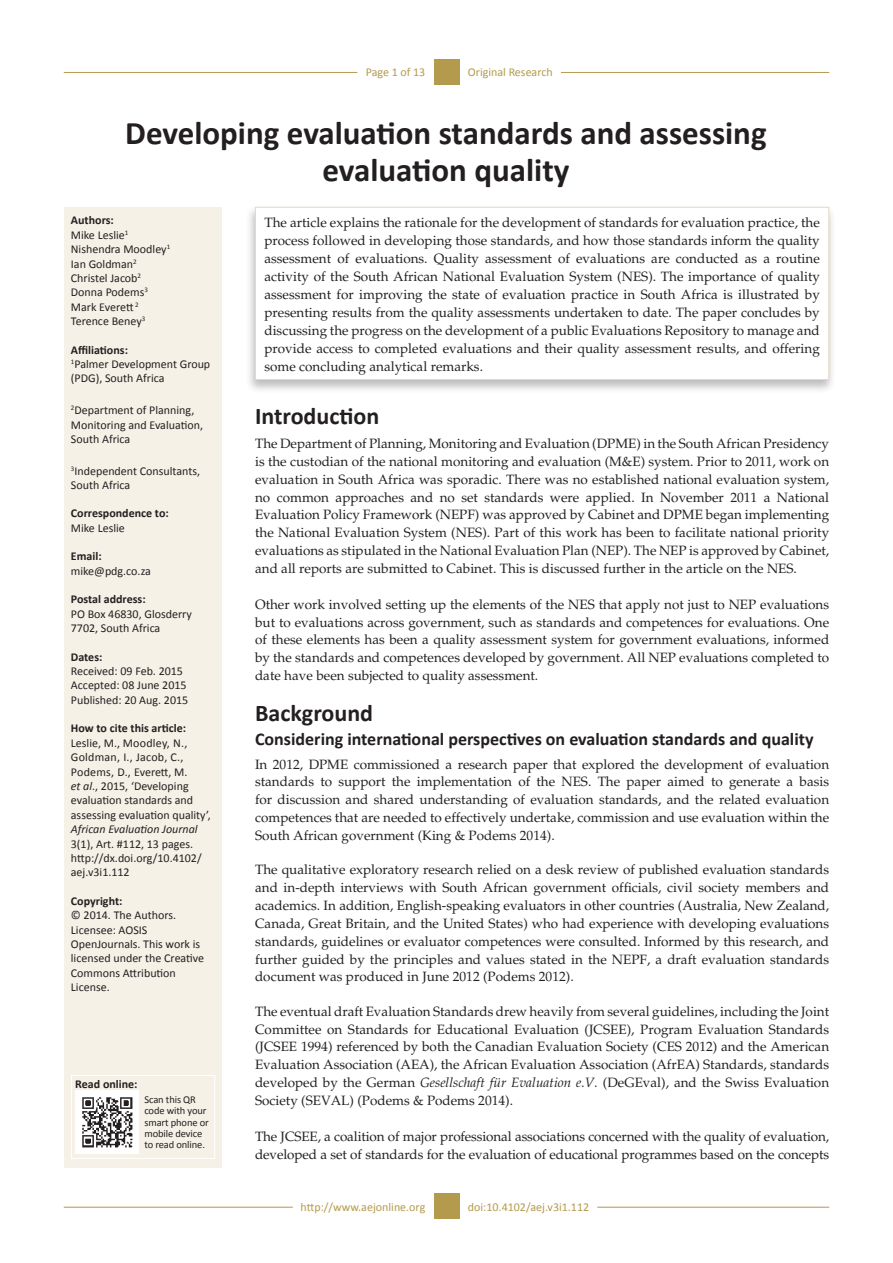
<style>
.page{position:relative;width:893px;height:1263px;background:#fff}
.page>*{position:absolute;margin:0;border:0;box-sizing:border-box;transform-origin:0 0}
.t1{font:700 33px/37.5px "Calibri";color:#231f20;text-align:center}
.t2{font:700 24px "Calibri";color:#231f20}
.t3{font:700 18px "Calibri";color:#231f20}
.t4{font:13.5px/17.9px "Palatino";color:#231f20;text-align:justify}
.t5{font:12px/14.4px "Calibri";color:#231f20}
.t6{font:700 12px "Calibri";color:#231f20}
.t7{font:12px "Calibri";color:#b49a4d}
.t8{font:italic 12px "Calibri";color:#231f20}
.t9{font:10.5px/11.2px "Calibri";letter-spacing:-.01em;color:#231f20}
.s1{font-weight:700}
.s2{font-style:italic}
</style>
<div class="page">
<hr style="left:64px;top:1207px;width:229px;height:1px;background:#b49a4d">
<hr style="left:597px;top:1207px;width:232px;height:1px;background:#b49a4d">
<div style="left:434px;top:1193px;width:25px;height:26px;background:#b49a4d"></div>
<hr style="left:64px;top:72px;width:293px;height:1px;background:#b49a4d">
<hr style="left:561px;top:72px;width:268px;height:1px;background:#b49a4d">
<div style="left:434px;top:59px;width:25px;height:26px;background:#b49a4d"></div>
<div style="left:65px;top:207px;width:157px;height:960px;background:#f5f1e7"></div>
<div style="left:246px;top:204px;width:590px;height:190px;background:#231f20;opacity:.3"></div>
<div style="left:255px;top:207px;width:574px;height:172px;background:#fff"></div>
<div style="left:255px;top:207px;width:574px;height:173px;border:1px solid #e4dabf"></div>
<div style="left:71px;top:1075px;width:144px;height:84px;border:1px solid #fff"></div>
<img style="left:75px;top:1091px;width:63px;height:63px">
<p class="t7" style="left:366px;top:65px;width:61px">Page 1 of 13</p>
<p class="t7" style="left:468px;top:65px;width:86px">Original Research</p>
<h1 class="t1" style="left:125px;top:113px;width:643px">Developing evaluation standards and assessing evaluation quality</h1>
<p class="t4" style="left:264px;top:213px;width:557px">The article explains the rationale for the development of standards for evaluation practice, the process followed in developing those standards, and how those standards inform the quality assessment of evaluations. Quality assessment of evaluations are conducted as a routine activity of the South African National Evaluation System (NES). The importance of quality assessment for improving the state of evaluation practice in South Africa is illustrated by presenting results from the quality assessments undertaken to date. The paper concludes by discussing the progress on the development of a public Evaluations Repository to manage and provide access to completed evaluations and their quality assessment results, and offering some concluding analytical remarks.</p>
<p class="t5" style="left:71px;top:213px;width:101px"><span class="s1">Authors:<br></span>Mike Leslie<sup>1<br></sup>Nishendra Moodley<sup>1<br></sup>Ian Goldman<sup>2<br></sup>Christel Jacob<sup>2<br></sup>Donna Podems<sup>3<br></sup>Mark Everett <sup>2<br></sup>Terence Beney<sup>3</sup></p>
<p class="t5" style="left:71px;top:342px;width:141px"><span class="s1">Affiliations:<br></span><sup>1</sup>Palmer Development Group (PDG), South Africa</p>
<p class="t5" style="left:71px;top:403px;width:134px"><sup>2</sup>Department of Planning,<br>Monitoring and Evaluation,<br>South Africa</p>
<p class="t5" style="left:71px;top:463px;width:131px"><sup>3</sup>Independent Consultants,<br>South Africa</p>
<p class="t6" style="left:71px;top:506px;width:99px">Correspondence to:</p>
<p class="t5" style="left:71px;top:521px;width:55px">Mike Leslie</p>
<p class="t6" style="left:71px;top:549px;width:32px">Email:</p>
<p class="t5" style="left:71px;top:564px;width:82px">mike@pdg.co.za</p>
<p class="t6" style="left:71px;top:592px;width:76px">Postal address:</p>
<p class="t5" style="left:71px;top:606px;width:122px">PO Box 46830, Glosderry<br>7702, South Africa</p>
<p class="t6" style="left:71px;top:649px;width:33px">Dates:</p>
<p class="t5" style="left:71px;top:664px;width:119px">Received: 09 Feb. 2015<br>Accepted: 08 June 2015<br>Published: 20 Aug. 2015</p>
<p class="t6" style="left:71px;top:721px;width:117px">How to cite this article:</p>
<p class="t5" style="left:71px;top:735px;width:142px">Leslie, M., Moodley, N.,<br>Goldman, I., Jacob, C.,<br>Podems, D., Everett, M.<br><span class="s2">et al</span>., 2015, ‘Developing evaluation standards and assessing evaluation quality’,</p>
<p class="t8" style="left:71px;top:822px;width:128px">African Evaluation Journal</p>
<p class="t5" style="left:71px;top:836px;width:132px">3(1), Art. #112, 13 pages. http://dx.doi.org/10.4102/ aej.v3i1.112</p>
<p class="t6" style="left:71px;top:893px;width:53px">Copyright:</p>
<p class="t5" style="left:71px;top:908px;width:135px">© 2014. The Authors.<br>Licensee: AOSIS<br>OpenJournals. This work is licensed under the Creative<br>Commons Attribution<br>License.</p>
<h2 class="t2" style="left:255px;top:401px;width:126px">Introduction</h2>
<p class="t4" style="left:255px;top:435px;width:576px">The Department of Planning, Monitoring and Evaluation (DPME) in the South African Presidency is the custodian of the national monitoring and evaluation (M&amp;E) system. Prior to 2011, work on evaluation in South Africa was sporadic. There was no established national evaluation system, no common approaches and no set standards were applied. In November 2011 a National Evaluation Policy Framework (NEPF) was approved by Cabinet and DPME began implementing the National Evaluation System (NES). Part of this work has been to facilitate national priority evaluations as stipulated in the National Evaluation Plan (NEP). The NEP is approved by Cabinet, and all reports are submitted to Cabinet. This is discussed further in the article on the NES.</p>
<p class="t4" style="left:255px;top:595px;width:576px">Other work involved setting up the elements of the NES that apply not just to NEP evaluations but to evaluations across government, such as standards and competences for evaluations. One of these elements has been a quality assessment system for government evaluations, informed by the standards and competences developed by government. All NEP evaluations completed to date have been subjected to quality assessment.</p>
<h2 class="t2" style="left:255px;top:698px;width:120px">Background</h2>
<h3 class="t3" style="left:255px;top:727px;width:560px">Considering international perspectives on evaluation standards and quality</h3>
<p class="t4" style="left:255px;top:755px;width:576px">In 2012, DPME commissioned a research paper that explored the development of evaluation standards to support the implementation of the NES. The paper aimed to generate a basis for discussion and shared understanding of evaluation standards, and the related evaluation competences that are needed to effectively undertake, commission and use evaluation within the South African government (King &amp; Podems 2014).</p>
<p class="t4" style="left:255px;top:861px;width:576px">The qualitative exploratory research relied on a desk review of published evaluation standards and in-depth interviews with South African government officials, civil society members and academics. In addition, English-speaking evaluators in other countries (Australia, New Zealand, Canada, Great Britain, and the United States) who had experience with developing evaluations standards, guidelines or evaluator competences were consulted. Informed by this research, and further guided by the principles and values stated in the NEPF, a draft evaluation standards document was produced in June 2012 (Podems 2012).</p>
<p class="t4" style="left:255px;top:1002px;width:576px">The eventual draft Evaluation Standards drew heavily from several guidelines, including the Joint Committee on Standards for Educational Evaluation (JCSEE), Program Evaluation Standards (JCSEE 1994) referenced by both the Canadian Evaluation Society (CES 2012) and the American Evaluation Association (AEA), the African Evaluation Association (AfrEA) Standards, standards developed by the German <span class="s2">Gesellschaft für Evaluation e.V.</span> (DeGEval), and the Swiss Evaluation Society (SEVAL) (Podems &amp; Podems 2014).</p>
<p class="t4" style="left:255px;top:1128px;width:576px">The JCSEE, a coalition of major professional associations concerned with the quality of evaluation, developed a set of standards for the evaluation of educational programmes based on the concepts</p>
<p class="t6" style="left:75px;top:1077px;width:64px">Read online:</p>
<p class="t9" style="left:144px;top:1094px;width:66px">Scan this QR code with your smart phone or mobile device to read online.</p>
<p class="t7" style="left:301px;top:1199px;width:126px">http://www.aejonline.org</p>
<p class="t7" style="left:468px;top:1199px;width:123px">doi:10.4102/aej.v3i1.112</p>
</div>
